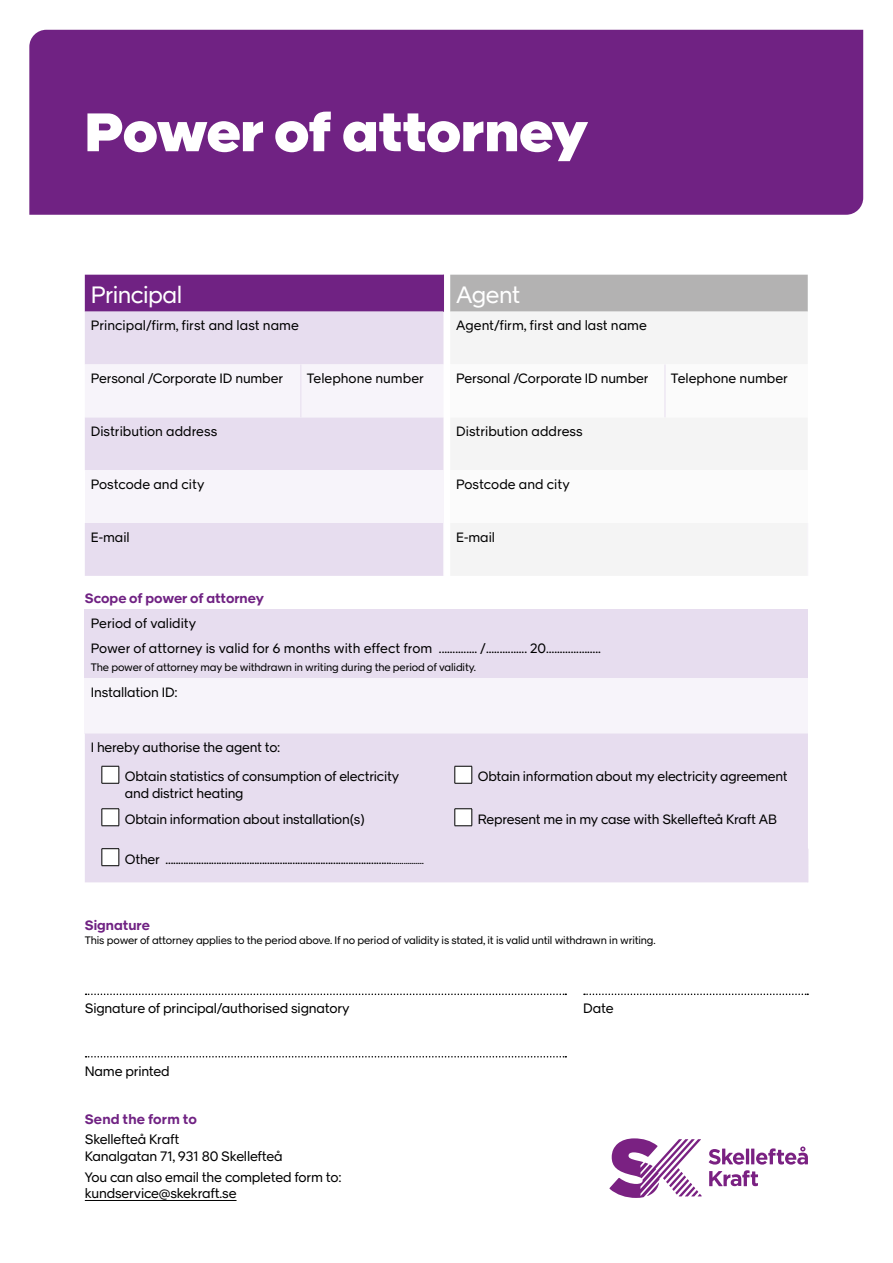
<style>
.page{position:relative;width:893px;height:1263px;background:#fff}
.page>*{position:absolute;margin:0;border:0;box-sizing:border-box;transform-origin:0 0}
.t1{font:900 54px "SK Sans";letter-spacing:-.005em;color:#fff}
.t2{font:23.7px "SK Sans";letter-spacing:-.025em;color:#fff}
.t3{font:13.65px/16.5px "SK Sans";letter-spacing:-.015em;color:#000}
.t4{font:700 13.65px "SK Sans";letter-spacing:.01em;color:#702283}
.t5{font:13.5px/25.5px "SK Sans";letter-spacing:-.01em;color:#000}
.t6{font:700 13.5px "SK Sans";color:#702283}
.t7{font:10.8px "SK Sans";letter-spacing:-.015em;color:#000}
.s1{font-size:10.8px}
</style>
<div class="page">
<div style="left:29px;top:30px;width:834px;height:185px;background:#702283"></div>
<div style="left:85px;top:609px;width:723px;height:69px;background:#e7ddef"></div>
<div style="left:85px;top:678px;width:723px;height:55px;background:#f7f4fa"></div>
<div style="left:85px;top:733px;width:723px;height:149px;background:#e7ddef"></div>
<svg style="left:808px;top:849px;width:1px;height:33px"></svg>
<div style="left:102px;top:766px;width:371px;height:100px;background:#e7ddef"></div>
<svg style="left:86px;top:993px;width:480px;height:2px"></svg>
<svg style="left:584px;top:993px;width:224px;height:2px"></svg>
<svg style="left:86px;top:1056px;width:480px;height:1px"></svg>
<div style="left:85px;top:275px;width:358px;height:37px;background:#702283"></div>
<div style="left:85px;top:312px;width:358px;height:264px;background:#e7ddef"></div>
<div style="left:85px;top:364px;width:358px;height:53px;background:#f7f4fa"></div>
<div style="left:85px;top:470px;width:358px;height:53px;background:#f7f4fa"></div>
<hr style="left:443px;top:523px;width:1px;height:53px;background:#f7f4fa">
<hr style="left:443px;top:275px;width:1px;height:37px;background:#702283">
<hr style="left:301px;top:364px;width:1px;height:53px;background:#e7ddef">
<div style="left:450px;top:275px;width:358px;height:37px;background:#b3b2b2"></div>
<div style="left:451px;top:312px;width:356px;height:263px;background:#f4f4f4"></div>
<svg style="left:451px;top:364px;width:356px;height:159px"></svg>
<hr style="left:807px;top:523px;width:1px;height:53px;background:#f7f4fa">
<hr style="left:665px;top:364px;width:1px;height:53px;background:#e7ddef">
<hr style="left:85px;top:1200px;width:152px;height:1px;background:#000">
<svg style="left:609px;top:1138px;width:93px;height:60px"></svg>
<svg style="left:709px;top:1148px;width:35px;height:16px"></svg>
<hr style="left:746px;top:1148px;width:3px;height:16px;background:#7a2182">
<hr style="left:751px;top:1148px;width:3px;height:16px;background:#7a2182">
<svg style="left:756px;top:1146px;width:52px;height:18px"></svg>
<svg style="left:709px;top:1170px;width:49px;height:16px"></svg>
<h1 class="t1" style="left:85px;top:99px;width:504px">Power of attorney</h1>
<h2 class="t2" style="left:91px;top:280px;width:93px">Principal</h2>
<p class="t5" style="left:91px;top:313px;width:209px">Principal/firm, first and last name</p>
<h2 class="t2" style="left:456px;top:280px;width:65px">Agent</h2>
<p class="t5" style="left:456px;top:313px;width:192px">Agent/firm, first and last name</p>
<p class="t5" style="left:91px;top:366px;width:194px">Personal /Corporate ID number</p>
<p class="t5" style="left:307px;top:366px;width:119px">Telephone number</p>
<p class="t5" style="left:456px;top:366px;width:194px">Personal /Corporate ID number</p>
<p class="t5" style="left:671px;top:366px;width:119px">Telephone number</p>
<p class="t5" style="left:91px;top:418px;width:128px">Distribution address</p>
<p class="t5" style="left:456px;top:418px;width:128px">Distribution address</p>
<p class="t5" style="left:91px;top:471px;width:115px">Postcode and city</p>
<p class="t5" style="left:456px;top:471px;width:115px">Postcode and city</p>
<p class="t5" style="left:91px;top:524px;width:40px">E-mail</p>
<p class="t5" style="left:456px;top:524px;width:40px">E-mail</p>
<p class="t6" style="left:85px;top:590px;width:181px">Scope of power of attorney</p>
<p class="t5" style="left:91px;top:610px;width:512px">Period of validity<br>Power of attorney is valid for 6 months with effect from .............. /............... 20…...…...……..</p>
<p class="t7" style="left:91px;top:661px;width:387px">The power of attorney may be withdrawn in writing during the period of validity.</p>
<p class="t5" style="left:91px;top:680px;width:88px">Installation ID:</p>
<p class="t5" style="left:125px;top:733px;width:276px;line-height:28.8px;text-indent:-34px">I hereby authorise the agent to:<br>Obtain statistics of consumption of electricity</p>
<p class="t5" style="left:125px;top:780px;width:120px">and district heating</p>
<p class="t5" style="left:478px;top:763px;width:311px">Obtain information about my electricity agreement</p>
<p class="t5" style="left:125px;top:806px;width:241px">Obtain information about installation(s)</p>
<p class="t5" style="left:478px;top:806px;width:301px">Represent me in my case with Skellefteå Kraft AB</p>
<p class="t5" style="left:125px;top:846px;width:301px">Other .........................................................................................<span class="s1">................</span></p>
<p class="t6" style="left:85px;top:917px;width:67px">Signature</p>
<p class="t7" style="left:85px;top:933px;width:572px">This power of attorney applies to the period above. If no period of validity is stated, it is valid until withdrawn in writing.</p>
<p class="t3" style="left:85px;top:1000px;width:266px">Signature of principal/authorised signatory</p>
<p class="t3" style="left:583px;top:1000px;width:32px">Date</p>
<p class="t3" style="left:85px;top:1062px;width:86px">Name printed</p>
<p class="t4" style="left:85px;top:1110px;width:113px">Send the form to</p>
<p class="t3" style="left:85px;top:1131px;width:199px">Skellefteå Kraft<br>Kanalgatan 71, 931 80 Skellefteå</p>
<p class="t3" style="left:85px;top:1168px;width:258px">You can also email the completed form to: kundservice@skekraft.se</p>
</div>
